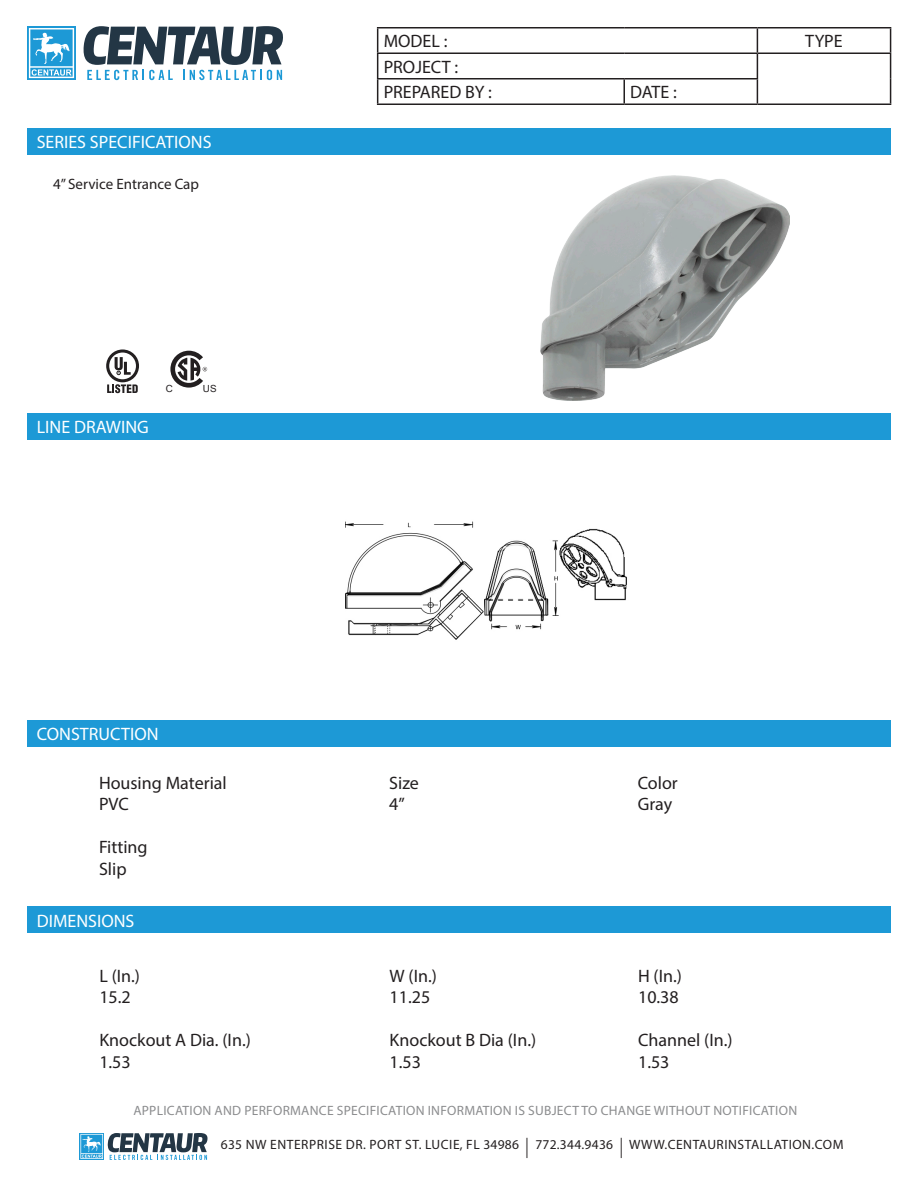
<style>
.page{position:relative;width:918px;height:1188px;background:#fff}
.page>*{position:absolute;margin:0;border:0;box-sizing:border-box;transform-origin:0 0}
.t1{font:18px/21.6px "Myriad Pro";color:#231f20}
.t2{font:18px "Myriad Pro";color:#fff}
.t3{font:15px "Myriad Pro";color:#231f20}
.t4{font:13.5px "Myriad Pro";letter-spacing:.02em;color:#8b8c8e}
.t5{font:13.5px "Myriad Pro";letter-spacing:.04em;color:#231f20}
.t6{font:9.75px "Microsoft Sans Serif";color:#231f20}
.s1{font-size:20.25px}
</style>
<div class="page">
<svg style="left:80px;top:1133px;width:128px;height:27px"></svg>
<hr style="left:377px;top:27px;width:247px;height:1px;background:#231f20">
<hr style="left:624px;top:27px;width:133px;height:1px;background:#231f20">
<hr style="left:757px;top:27px;width:134px;height:1px;background:#231f20">
<hr style="left:377px;top:52px;width:247px;height:2px;background:#231f20">
<hr style="left:624px;top:52px;width:133px;height:2px;background:#231f20">
<hr style="left:757px;top:52px;width:134px;height:2px;background:#231f20">
<hr style="left:377px;top:78px;width:247px;height:2px;background:#231f20">
<svg style="left:377px;top:28px;width:1px;height:76px"></svg>
<hr style="left:624px;top:78px;width:134px;height:2px;background:#231f20">
<hr style="left:623px;top:80px;width:2px;height:24px;background:#231f20">
<svg style="left:757px;top:28px;width:1px;height:76px"></svg>
<svg style="left:890px;top:28px;width:1px;height:76px"></svg>
<hr style="left:377px;top:104px;width:247px;height:1px;background:#231f20">
<hr style="left:624px;top:104px;width:133px;height:1px;background:#231f20">
<hr style="left:757px;top:104px;width:134px;height:1px;background:#231f20">
<div style="left:27px;top:129px;width:864px;height:26px;background:#1d99d6"></div>
<div style="left:27px;top:414px;width:864px;height:26px;background:#1d99d6"></div>
<div style="left:27px;top:720px;width:864px;height:27px;background:#1d99d6"></div>
<div style="left:27px;top:26px;width:49px;height:54px;background:linear-gradient(to right,#32a2d9,#32a2d9)"></div>
<svg style="left:29px;top:28px;width:45px;height:50px"></svg>
<svg style="left:83px;top:26px;width:200px;height:54px"></svg>
<img style="left:540px;top:176px;width:249px;height:225px">
<img style="left:346px;top:521px;width:281px;height:119px">
<svg style="left:106px;top:349px;width:33px;height:44px"></svg>
<div style="left:27px;top:906px;width:864px;height:27px;background:#1d99d6"></div>
<svg style="left:170px;top:351px;width:37px;height:37px"></svg>
<p class="t2" style="left:37px;top:131px;width:176px">SERIES SPECIFICATIONS</p>
<p class="t3" style="left:53px;top:175px;width:147px">4” Service Entrance Cap</p>
<p class="t2" style="left:37px;top:416px;width:114px">LINE DRAWING</p>
<p class="t6" style="left:166px;top:382px;width:9px">C</p>
<p class="t6" style="left:203px;top:382px;width:15px">US</p>
<p class="t2" style="left:37px;top:723px;width:123px">CONSTRUCTION</p>
<p class="t1" style="left:99px;top:771px;width:129px">Housing Material<br>PVC</p>
<p class="t1" style="left:99px;top:836px;width:50px">Fitting<br>Slip</p>
<p class="t2" style="left:37px;top:910px;width:99px">DIMENSIONS</p>
<p class="t1" style="left:99px;top:965px;width:42px">L (In.)<br>15.2</p>
<p class="t1" style="left:99px;top:1029px;width:153px">Knockout A Dia. (In.)<br>1.53</p>
<p class="t1" style="left:384px;top:30px;width:65px">MODEL :</p>
<p class="t1" style="left:805px;top:30px;width:39px">TYPE</p>
<p class="t1" style="left:384px;top:54px;width:110px;line-height:25.5px">PROJECT :<br>PREPARED BY :</p>
<p class="t1" style="left:630px;top:81px;width:48px">DATE :</p>
<p class="t1" style="left:389px;top:771px;width:31px">Size<br>4”</p>
<p class="t1" style="left:638px;top:771px;width:42px">Color<br>Gray</p>
<p class="t1" style="left:390px;top:965px;width:49px">W (In.)<br>11.25</p>
<p class="t1" style="left:390px;top:1029px;width:148px">Knockout B Dia (In.)<br>1.53</p>
<p class="t1" style="left:638px;top:965px;width:45px">H (In.)<br>10.38</p>
<p class="t1" style="left:638px;top:1029px;width:96px">Channel (In.)<br>1.53</p>
<p class="t4" style="left:133px;top:1102px;width:665px">APPLICATION AND PERFORMANCE SPECIFICATION INFORMATION IS SUBJECT TO CHANGE WITHOUT NOTIFICATION</p>
<p class="t5" style="left:221px;top:1136px;width:624px">635 NW ENTERPRISE DR. PORT ST. LUCIE, FL 34986 <span class="s1">|</span> 772.344.9436 <span class="s1">|</span> WWW.CENTAURINSTALLATION.COM</p>
</div>
